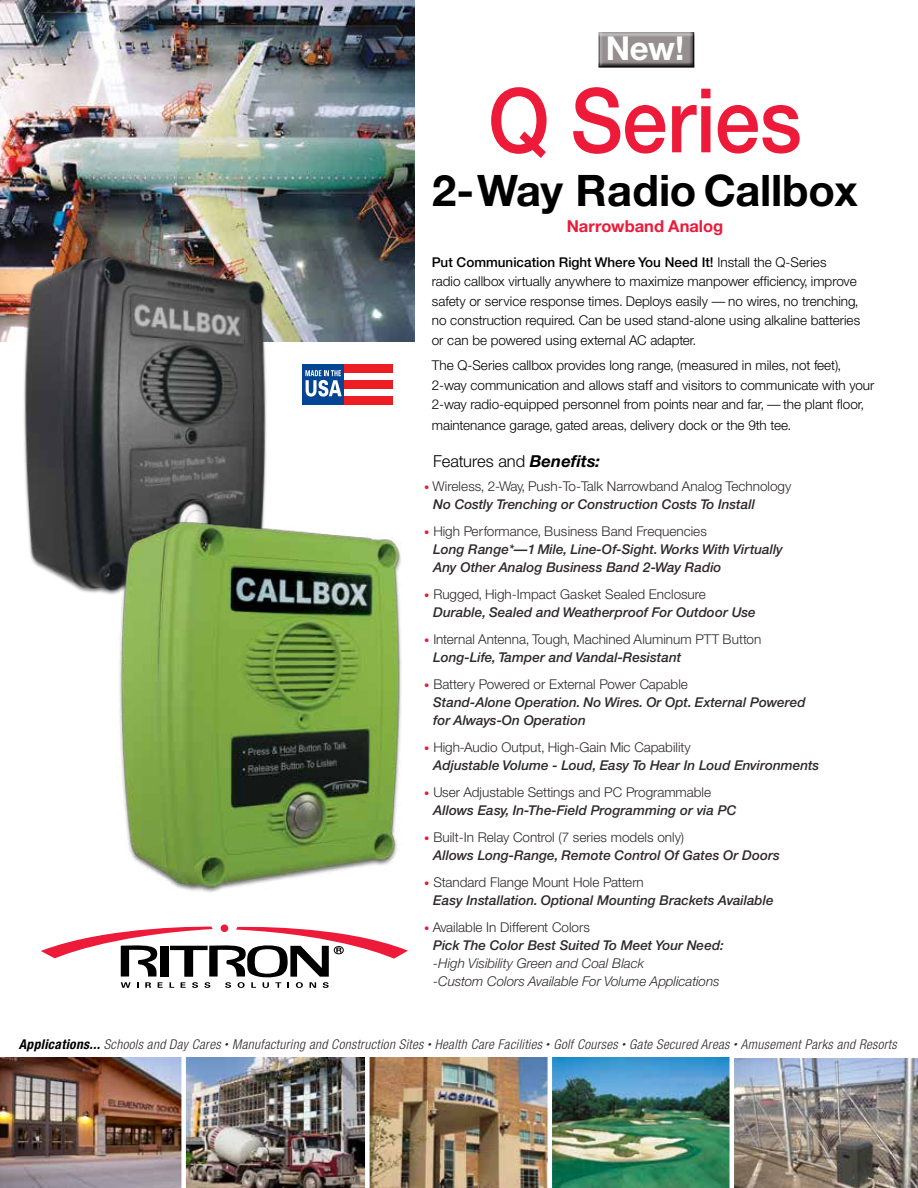
<style>
.page{position:relative;width:918px;height:1188px;background:#fff}
.page>*{position:absolute;margin:0;border:0;box-sizing:border-box;transform-origin:0 0}
.t1{font:500 89.1px "Helvetica Neue";color:#ed1a39;scale:.91 1}
.t2{font:700 43.5px "Helvetica Neue";letter-spacing:-.005em;color:#000}
.t3{font:700 33px "Helvetica Neue";color:#fff}
.t4{font:300 16.5px "Helvetica Neue";color:#000}
.t5{font:700 16.5px "Helvetica Neue";color:#ed1a39}
.t6{font:italic 500 13.5px/18px "Helvetica Neue";color:#2f292c}
.t7{font:300 13.5px/19.5px "Helvetica Neue";color:#000}
.t8{font:300 13.5px/18px "Helvetica Neue";color:#2f292c}
.t9{font:italic 300 condensed 13.5px "Helvetica Neue";letter-spacing:.025em;color:#2f292c}
.t10{font:italic 300 13.5px/18px "Helvetica Neue";color:#2f292c}
.s1{font-weight:500}
.s2{font-weight:700;font-style:italic}
.s3{font-weight:700;font-size:10.5px;color:#ed1a39}
.s4{font-weight:500;font-style:italic}
.s5{font-weight:700;font-style:normal;font-size:10.5px;color:#ed1a39}
.s6{font-weight:300;font-style:normal}
.s7{font-weight:700;color:#000}
.s8{font-size:7.5px}
</style>
<div class="page">
<img style="left:0;top:0;width:415px;height:341px">
<img style="left:552px;top:1058px;width:366px;height:130px">
<div style="left:596px;top:32px;width:99px;height:38px;background:#000;opacity:.75"></div>
<svg style="left:41px;top:925px;width:367px;height:63px"></svg>
<div style="left:221px;top:924px;width:7px;height:8px;background:#ed1a39;border-radius:50%"></div>
<img style="left:0;top:1058px;width:365px;height:130px">
<img style="left:370px;top:1058px;width:178px;height:130px">
<img style="left:0;top:242px;width:291px;height:352px">
<img style="left:109px;top:509px;width:293px;height:384px">
<hr style="left:730px;top:1051px;width:4px;height:137px;background:#fff">
<div style="left:181px;top:1051px;width:5px;height:137px;background:#fff"></div>
<div style="left:302px;top:364px;width:42px;height:40px;background:#034592"></div>
<svg style="left:305px;top:370px;width:37px;height:27px"></svg>
<div style="left:344px;top:364px;width:49px;height:9px;background:#ed1d24"></div>
<div style="left:344px;top:380px;width:49px;height:8px;background:#ed1d24"></div>
<div style="left:344px;top:396px;width:49px;height:8px;background:#ed1d24"></div>
<h3 class="t3" style="left:606px;top:28px;width:80px">New!</h3>
<h1 class="t1" style="left:488px;top:67px;width:346px">Q Series</h1>
<h2 class="t2" style="left:432px;top:163px;width:427px">2-Way Radio Callbox</h2>
<p class="t5" style="left:567px;top:216px;width:158px">Narrowband Analog</p>
<p class="t7" style="left:432px;top:252px;width:430px"><span class="s1">Put Communication Right Where You Need It!</span> Install the Q-Series<br>radio callbox virtually anywhere to maximize manpower efficiency, improve safety or service response times. Deploys easily — no wires, no trenching, no construction required. Can be used stand-alone using alkaline batteries or can be powered using external AC adapter.</p>
<p class="t7" style="left:432px;top:356px;width:444px">The Q-Series callbox provides long range, (measured in miles, not feet),<br>2-way communication and allows staff and visitors to communicate with your<br>2-way radio-equipped personnel from points near and far, — the plant floor,</p>
<p class="t7" style="left:432px;top:416px;width:361px">maintenance garage, gated areas, delivery dock or the 9th tee.</p>
<p class="t4" style="left:433px;top:451px;width:168px">Features and <span class="s2">Benefits:</span></p>
<p class="t8" style="left:433px;top:477px;width:359px;text-indent:-9px"><span class="s3">•</span> Wireless, 2-Way, Push-To-Talk Narrowband Analog Technology<br><span class="s4">No Costly Trenching or Construction Costs To Install</span></p>
<p class="t6" style="left:433px;top:522px;width:351px;text-indent:-9px"><span class="s5">•</span> <span class="s6">High Performance, Business Band Frequencies<br></span>Long Range*—1 Mile, Line-Of-Sight. Works With Virtually<br>Any Other Analog Business Band 2-Way Radio</p>
<p class="t6" style="left:433px;top:585px;width:324px;text-indent:-9px"><span class="s5">•</span> <span class="s6">Rugged, High-Impact Gasket Sealed Enclosure<br></span>Durable, Sealed and Weatherproof For Outdoor Use</p>
<p class="t8" style="left:433px;top:630px;width:329px;text-indent:-9px"><span class="s3">•</span> Internal Antenna, Tough, Machined Aluminum PTT Button<br><span class="s4">Long-Life, Tamper and Vandal-Resistant</span></p>
<p class="t6" style="left:433px;top:675px;width:374px;text-indent:-9px"><span class="s5">•</span> <span class="s6">Battery Powered or External Power Capable<br></span>Stand-Alone Operation. No Wires. Or Opt. External Powered for Always-On Operation</p>
<p class="t6" style="left:433px;top:738px;width:387px;text-indent:-9px"><span class="s5">•</span> <span class="s6">High-Audio Output, High-Gain Mic Capability<br></span>Adjustable Volume - Loud, Easy To Hear In Loud Environments</p>
<p class="t6" style="left:433px;top:783px;width:305px;text-indent:-9px"><span class="s5">•</span> <span class="s6">User Adjustable Settings and PC Programmable<br></span>Allows Easy, In-The-Field Programming or via PC</p>
<p class="t6" style="left:433px;top:828px;width:348px;text-indent:-9px"><span class="s5">•</span> <span class="s6">Built-In Relay Control (7 series models only)<br></span>Allows Long-Range, Remote Control Of Gates Or Doors</p>
<p class="t6" style="left:433px;top:873px;width:342px;text-indent:-9px"><span class="s5">•</span> <span class="s6">Standard Flange Mount Hole Pattern<br></span>Easy Installation. Optional Mounting Brackets Available</p>
<p class="t6" style="left:433px;top:918px;width:292px;text-indent:-9px"><span class="s5">•</span> <span class="s6">Available In Different Colors<br></span>Pick The Color Best Suited To Meet Your Need:</p>
<p class="t10" style="left:433px;top:954px;width:288px">-High Visibility Green and Coal Black<br>-Custom Colors Available For Volume Applications</p>
<p class="t9" style="left:19px;top:1036px;width:880px"><span class="s7">Applications...</span> Schools and Day Cares <span class="s8">•</span> Manufacturing and Construction Sites <span class="s8">•</span> Health Care Facilities <span class="s8">•</span> Golf Courses <span class="s8">•</span> Gate Secured Areas <span class="s8">•</span> Amusement Parks and Resorts</p>
</div>
